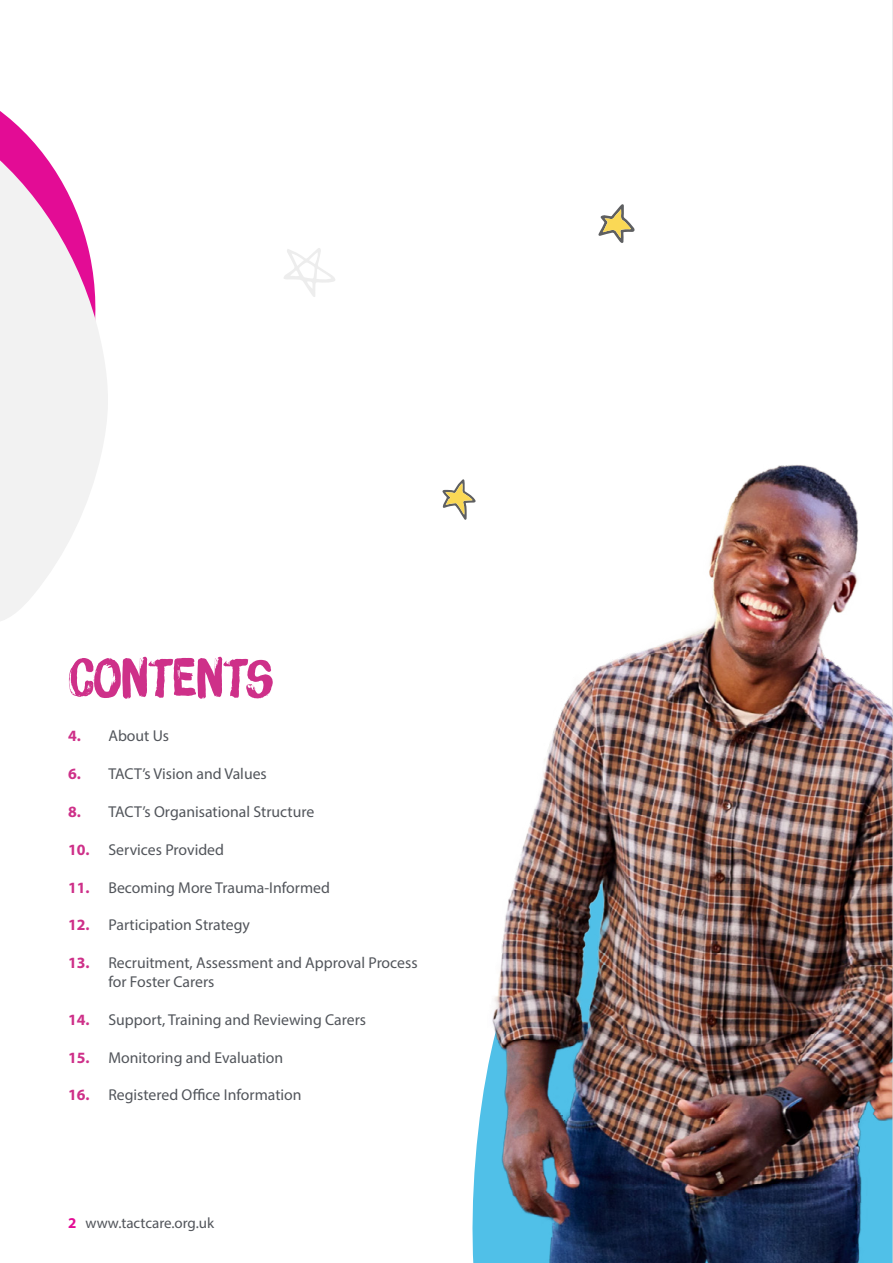
<style>
.page{position:relative;width:893px;height:1263px;background:#fff}
.page>*{position:absolute;margin:0;border:0;box-sizing:border-box;transform-origin:0 0}
.t1{font:52.5px "Brush Up";letter-spacing:-.005em;color:#ce3089}
.t2{font:15.75px/18.9px "Myriad Pro";color:#52555b}
.t3{font:700 15.75px "Myriad Pro";color:#ce3089}
.t4{font:15px "Myriad Pro";color:#52555b}
.s1{font-weight:700;color:#e30c95}
</style>
<div class="page">
<svg style="left:0;top:111px;width:39px;height:37px"></svg>
<svg style="left:284px;top:248px;width:51px;height:49px"></svg>
<svg style="left:598px;top:204px;width:37px;height:39px"></svg>
<svg style="left:0;top:148px;width:108px;height:473px;fill:#f2f2f2"></svg>
<img style="left:442px;top:465px;width:450px;height:798px">
<hr style="left:892px;top:0;width:1px;height:1263px;background:#d9d7d8">
<h1 class="t1" style="left:68px;top:647px;width:207px">CONTENTS</h1>
<p class="t3" style="left:68px;top:726px;width:14px">4.</p>
<p class="t3" style="left:68px;top:763px;width:14px">6.</p>
<p class="t3" style="left:68px;top:801px;width:14px">8.</p>
<p class="t3" style="left:68px;top:839px;width:23px">10.</p>
<p class="t3" style="left:68px;top:877px;width:23px">11.</p>
<p class="t3" style="left:68px;top:915px;width:23px">12.</p>
<p class="t3" style="left:68px;top:952px;width:23px">13.</p>
<p class="t2" style="left:108px;top:726px;width:62px">About Us</p>
<p class="t2" style="left:108px;top:764px;width:160px">TACT’s Vision and Values</p>
<p class="t2" style="left:108px;top:802px;width:207px">TACT’s Organisational Structure</p>
<p class="t2" style="left:108px;top:840px;width:117px">Services Provided</p>
<p class="t2" style="left:108px;top:877px;width:223px">Becoming More Trauma-Informed</p>
<p class="t2" style="left:108px;top:915px;width:143px">Participation Strategy</p>
<p class="t2" style="left:108px;top:953px;width:311px">Recruitment, Assessment and Approval Process for Foster Carers</p>
<p class="t2" style="left:108px;top:1010px;width:259px">Support, Training and Reviewing Carers</p>
<p class="t2" style="left:108px;top:1048px;width:176px">Monitoring and Evaluation</p>
<p class="t2" style="left:108px;top:1085px;width:195px">Registered Office Information</p>
<p class="t3" style="left:68px;top:1009px;width:23px">14.</p>
<p class="t3" style="left:68px;top:1047px;width:23px">15.</p>
<p class="t3" style="left:68px;top:1085px;width:23px">16.</p>
<p class="t4" style="left:68px;top:1214px;width:148px"><span class="s1">2</span> www.tactcare.org.uk</p>
</div>
